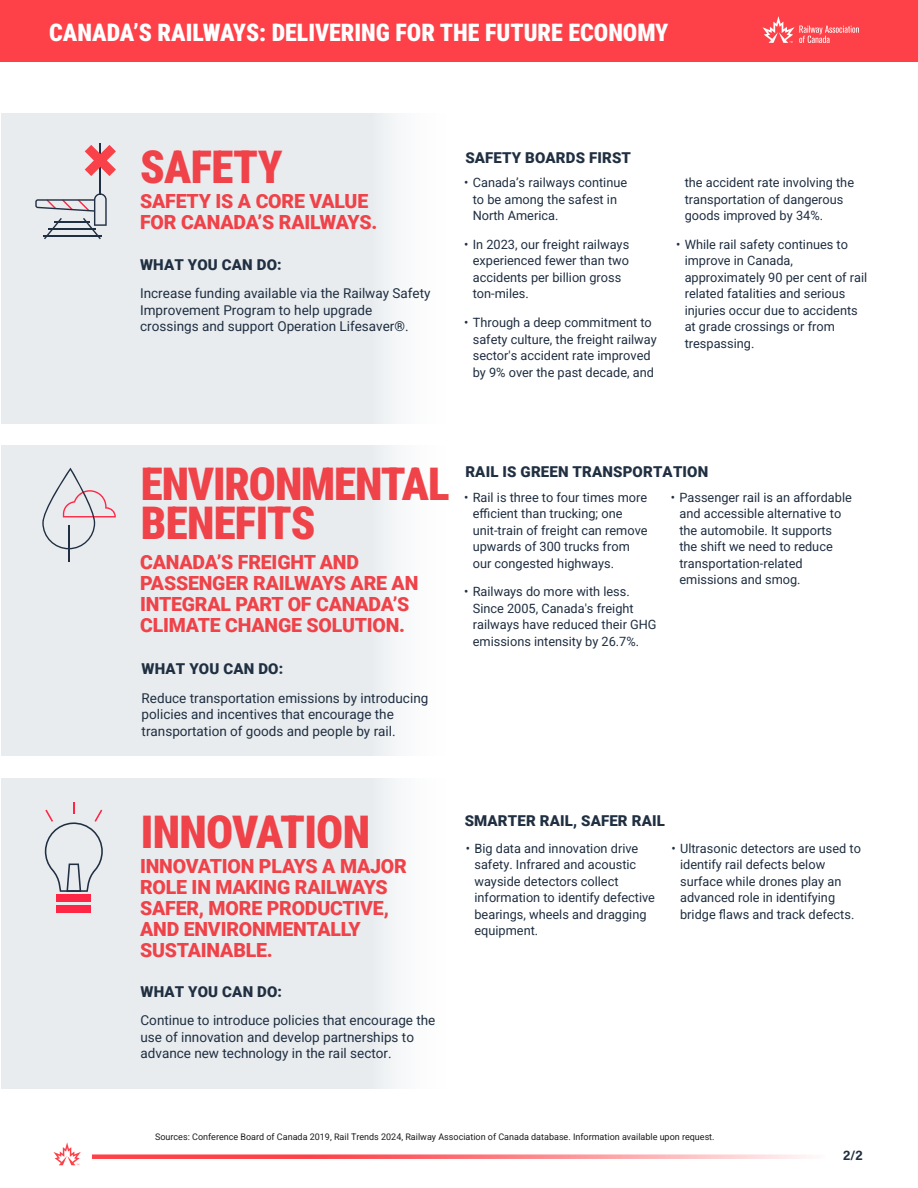
<style>
.page{position:relative;width:918px;height:1188px;background:#fff}
.page>*{position:absolute;margin:0;border:0;box-sizing:border-box;transform-origin:0 0}
.t1{font:900 45px/39px "Roboto Condensed";letter-spacing:-.025em;color:#ef4249}
.t2{font:900 24px "Roboto Condensed";color:#fff}
.t3{font:900 19.5px/21px "Roboto";letter-spacing:-.01em;color:#ef4249}
.t4{font:900 15px "Roboto";letter-spacing:.01em;color:#202f41}
.t5{font:13.5px/16.5px "Roboto";color:#202f41}
.t6{font:12.75px/16.5px "Roboto";color:#202f41}
.t7{font:9px "Roboto";color:#1e1e1e}
</style>
<div class="page">
<div style="left:1px;top:445px;width:446px;height:310px;background:linear-gradient(to right,#e4e9ec,#f1f3f5)"></div>
<div style="left:1px;top:778px;width:446px;height:310px;background:linear-gradient(to right,#e4e8eb,#f1f4f5)"></div>
<div style="left:1px;top:113px;width:446px;height:310px;background:linear-gradient(to right,#e4e9ec,#f1f3f5)"></div>
<svg style="left:35px;top:143px;width:81px;height:96px;background:#d8ced2"></svg>
<hr style="left:55px;top:222px;width:35px;height:1px;background:#202f41">
<hr style="left:68px;top:525px;width:1px;height:37px;background:#202f41">
<svg style="left:42px;top:468px;width:74px;height:81px;background:#dddbe0"></svg>
<div style="left:57px;top:895px;width:34px;height:7px;background:#ff2545"></div>
<div style="left:57px;top:905px;width:34px;height:7px;background:#ff2545"></div>
<svg style="left:45px;top:803px;width:58px;height:89px;background:#d8dade"></svg>
<div style="left:0;top:0;width:918px;height:62px;background:#fe4148"></div>
<svg style="left:762px;top:16px;width:97px;height:27px"></svg>
<svg style="left:92px;top:1154px;width:714px;height:5px;background:#fe878b"></svg>
<svg style="left:53px;top:1142px;width:28px;height:23px"></svg>
<h2 class="t2" style="left:49px;top:15px;width:621px">CANADA’S RAILWAYS: DELIVERING FOR THE FUTURE ECONOMY</h2>
<h1 class="t1" style="left:140px;top:146px;width:144px">SAFETY</h1>
<h3 class="t3" style="left:140px;top:189px;width:239px">SAFETY IS A CORE VALUE<br>FOR CANADA’S RAILWAYS.</h3>
<p class="t4" style="left:140px;top:254px;width:143px">WHAT YOU CAN DO:</p>
<p class="t5" style="left:140px;top:285px;width:292px">Increase funding available via the Railway Safety<br>Improvement Program to help upgrade crossings and support Operation Lifesaver®.</p>
<p class="t4" style="left:465px;top:147px;width:167px">SAFETY BOARDS FIRST</p>
<p class="t6" style="left:473px;top:174px;width:156px;text-indent:-9px">• Canada’s railways continue to be among the safest in<br>North America.</p>
<p class="t6" style="left:473px;top:236px;width:158px;text-indent:-9px">• In 2023, our freight railways experienced fewer than two accidents per billion gross ton-miles.</p>
<p class="t6" style="left:473px;top:314px;width:186px;text-indent:-9px">• Through a deep commitment to safety culture, the freight railway sector's accident rate improved by 9% over the past decade, and</p>
<p class="t6" style="left:685px;top:174px;width:171px">the accident rate involving the transportation of dangerous goods improved by 34%.</p>
<p class="t6" style="left:685px;top:236px;width:184px;text-indent:-9px">• While rail safety continues to improve in Canada, approximately 90 per cent of rail related fatalities and serious injuries occur due to accidents at grade crossings or from trespassing.</p>
<h1 class="t1" style="left:141px;top:462px;width:310px">ENVIRONMENTAL<br>BENEFITS</h1>
<h3 class="t3" style="left:140px;top:551px;width:280px">CANADA’S FREIGHT AND<br>PASSENGER RAILWAYS ARE AN<br>INTEGRAL PART OF CANADA’S<br>CLIMATE CHANGE SOLUTION.</h3>
<p class="t4" style="left:142px;top:658px;width:143px">WHAT YOU CAN DO:</p>
<p class="t5" style="left:142px;top:689px;width:288px">Reduce transportation emissions by introducing policies and incentives that encourage the transportation of goods and people by rail.</p>
<p class="t4" style="left:465px;top:462px;width:244px">RAIL IS GREEN TRANSPORTATION</p>
<p class="t6" style="left:473px;top:488px;width:176px;text-indent:-9px">• Rail is three to four times more efficient than trucking; one unit-train of freight can remove upwards of 300 trucks from our congested highways.</p>
<p class="t6" style="left:473px;top:583px;width:185px;text-indent:-9px">• Railways do more with less.<br>Since 2005, Canada's freight railways have reduced their GHG emissions intensity by 26.7%.</p>
<p class="t6" style="left:679px;top:488px;width:174px;text-indent:-9px">• Passenger rail is an affordable and accessible alternative to the automobile. It supports the shift we need to reduce transportation-related emissions and smog.</p>
<h1 class="t1" style="left:141px;top:810px;width:231px">INNOVATION</h1>
<h3 class="t3" style="left:140px;top:855px;width:268px">INNOVATION PLAYS A MAJOR<br>ROLE IN MAKING RAILWAYS<br>SAFER, MORE PRODUCTIVE,<br>AND ENVIRONMENTALLY<br>SUSTAINABLE.</h3>
<p class="t4" style="left:141px;top:981px;width:143px">WHAT YOU CAN DO:</p>
<p class="t5" style="left:141px;top:1012px;width:296px">Continue to introduce policies that encourage the use of innovation and develop partnerships to advance new technology in the rail sector.</p>
<p class="t4" style="left:465px;top:811px;width:202px">SMARTER RAIL, SAFER RAIL</p>
<p class="t6" style="left:474px;top:840px;width:182px;text-indent:-9px">• Big data and innovation drive safety. Infrared and acoustic wayside detectors collect information to identify defective bearings, wheels and dragging equipment.</p>
<p class="t6" style="left:680px;top:840px;width:182px;text-indent:-9px">• Ultrasonic detectors are used to identify rail defects below surface while drones play an advanced role in identifying bridge flaws and track defects.</p>
<p class="t7" style="left:155px;top:1130px;width:561px">Sources: Conference Board of Canada 2019, Rail Trends 2024, Railway Association of Canada database. Information available upon request.</p>
</div>
